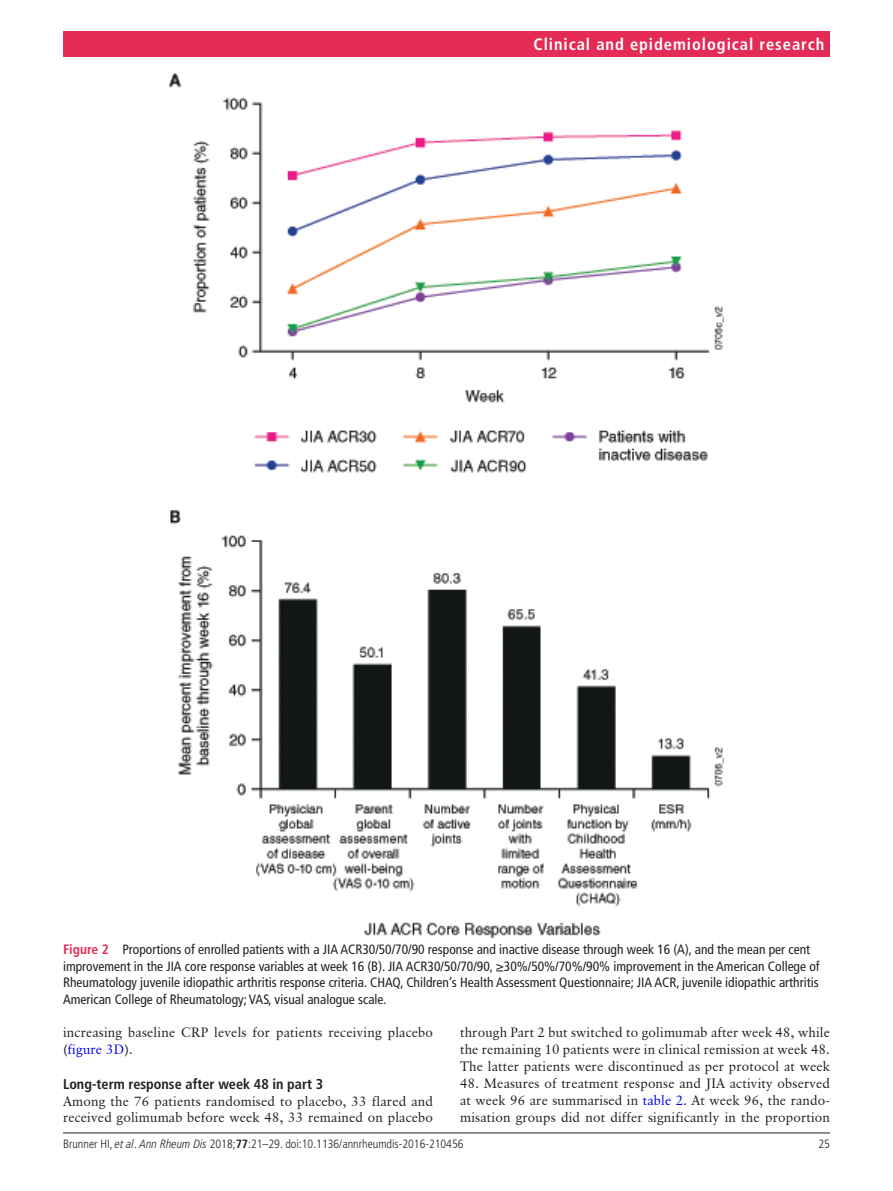
<style>
.page{position:relative;width:893px;height:1191px;background:#fff}
.page>*{position:absolute;margin:0;border:0;box-sizing:border-box;transform-origin:0 0}
.t1{font:700 condensed 16.5px "Frutiger LT Pro";letter-spacing:.055em;color:#fff}
.t2{font:700 condensed 14.25px "Frutiger LT Pro";color:#231f20}
.t3{font:13.5px/17px "Classical Garamond BT";letter-spacing:.01em;color:#231f20}
.t4{font:condensed 13.5px/16.5px "Frutiger LT Pro";color:#231f20}
.t5{font:300 condensed 12px "Frutiger LT Pro";color:#231f20}
.s1{font-weight:700;color:#e42b56}
.s2{color:#00f}
.s3{font-style:italic}
.s4{font-weight:700}
</style>
<div class="page">
<hr style="left:63px;top:1132px;width:767px;height:1px;background:#231f20">
<div style="left:63px;top:31px;width:767px;height:25px;background:#e42b56"></div>
<img style="left:170px;top:73px;width:553px;height:864px">
<p class="t1" style="left:534px;top:34px;width:292px">Clinical and epidemiological research</p>
<p class="t4" style="left:63px;top:941px;width:758px"><span class="s1">Figure 2</span> Proportions of enrolled patients with a JIA ACR30/50/70/90 response and inactive disease through week 16 (A), and the mean per cent improvement in the JIA core response variables at week 16 (B). JIA ACR30/50/70/90, ≥30%/50%/70%/90% improvement in the American College of Rheumatology juvenile idiopathic arthritis response criteria. CHAQ, Children’s Health Assessment Questionnaire; JIA ACR, juvenile idiopathic arthritis American College of Rheumatology; VAS, visual analogue scale.</p>
<p class="t3" style="left:63px;top:1024px;width:371px;line-height:16.5px">increasing baseline CRP levels for patients receiving placebo (<span class="s2">figure 3D</span>).</p>
<p class="t2" style="left:63px;top:1075px;width:262px">Long-term response after week 48 in part 3</p>
<p class="t3" style="left:63px;top:1092px;width:371px;line-height:16.5px">Among the 76 patients randomised to placebo, 33 flared and received golimumab before week 48, 33 remained on placebo</p>
<p class="t3" style="left:460px;top:1024px;width:372px;text-align:justify">through Part 2 but switched to golimumab after week 48, while the remaining 10 patients were in clinical remission at week 48.<br>The latter patients were discontinued as per protocol at week</p>
<p class="t3" style="left:460px;top:1074px;width:372px;text-align:justify">48. Measures of treatment response and JIA activity observed at week 96 are summarised in <span class="s2">table 2</span>. At week 96, the rando&shy;misation groups did not differ significantly in the proportion</p>
<p class="t5" style="left:63px;top:1136px;width:402px">Brunner HI, <span class="s3">et al</span>. <span class="s3">Ann Rheum Dis</span> 2018;<span class="s4">77</span>:21–29. doi:10.1136/annrheumdis-2016-210456</p>
<p class="t5" style="left:818px;top:1136px;width:13px">25</p>
</div>
